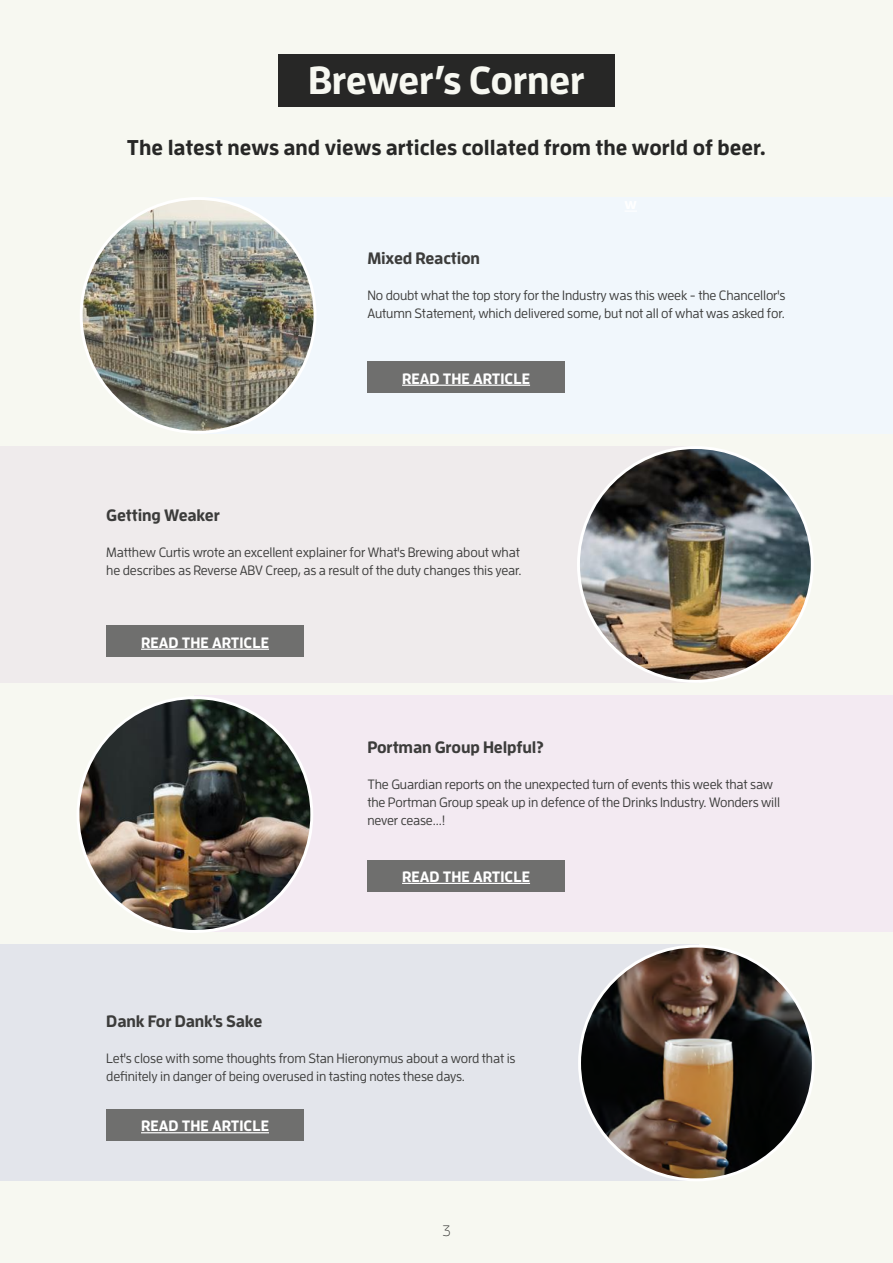
<style>
.page{position:relative;width:893px;height:1263px;background:#f7f8f1}
.page>*{position:absolute;margin:0;border:0;box-sizing:border-box;transform-origin:0 0}
.t1{font:700 39px "Enzo OT";letter-spacing:-.01em;color:#f7f8f1}
.t2{font:700 21.3px "Enzo OT";color:#272726}
.t3{font:700 16.5px "Enzo OT";letter-spacing:-.01em;color:#3c3c3b}
.t4{font:700 15px "Enzo OT";color:#fff}
.t5{font:300 15px "Enzo OT";color:#272726}
.t6{font:500 13.5px/18px "Enzo OT";letter-spacing:-.01em;color:#3c3c3b}
</style>
<div class="page">
<div style="left:278px;top:54px;width:337px;height:53px;background:#272726"></div>
<div style="left:194px;top:197px;width:699px;height:237px;background:#f1f7fc"></div>
<img style="left:81px;top:198px;width:234px;height:234px;border-radius:117px">
<div style="left:0;top:446px;width:699px;height:237px;background:#efebec"></div>
<img style="left:578px;top:447px;width:234px;height:234px;border-radius:117px">
<div style="left:194px;top:695px;width:699px;height:237px;background:#f3eaf2"></div>
<img style="left:78px;top:698px;width:234px;height:233px;border-radius:117px">
<div style="left:0;top:944px;width:699px;height:237px;background:#e3e5eb"></div>
<img style="left:580px;top:946px;width:233px;height:234px;border-radius:117px">
<div style="left:106px;top:1109px;width:198px;height:32px;background:#6f6f6e"></div>
<hr style="left:141px;top:1132px;width:128px;height:1px;background:#fff">
<div style="left:367px;top:860px;width:198px;height:31px;background:#6f6f6e"></div>
<hr style="left:402px;top:883px;width:128px;height:1px;background:#fff">
<div style="left:106px;top:625px;width:198px;height:32px;background:#6f6f6e"></div>
<hr style="left:141px;top:649px;width:128px;height:1px;background:#fff">
<div style="left:367px;top:361px;width:198px;height:32px;background:#6f6f6e"></div>
<hr style="left:402px;top:385px;width:128px;height:1px;background:#fff">
<h1 class="t1" style="left:308px;top:55px;width:278px">Brewer’s Corner</h1>
<h2 class="t2" style="left:127px;top:134px;width:640px">The latest news and views articles collated from the world of beer.</h2>
<p class="t3" style="left:367px;top:247px;width:114px">Mixed Reaction</p>
<p class="t6" style="left:367px;top:286px;width:420px">No doubt what the top story for the Industry was this week - the Chancellor's<br>Autumn Statement, which delivered some, but not all of what was asked for.</p>
<p class="t4" style="left:402px;top:369px;width:129px">READ THE ARTICLE</p>
<p class="t3" style="left:106px;top:504px;width:115px">Getting Weaker</p>
<p class="t6" style="left:106px;top:543px;width:417px">Matthew Curtis wrote an excellent explainer for What's Brewing about what he describes as Reverse ABV Creep, as a result of the duty changes this year.</p>
<p class="t4" style="left:141px;top:633px;width:129px">READ THE ARTICLE</p>
<p class="t3" style="left:367px;top:737px;width:178px">Portman Group Helpful?</p>
<p class="t6" style="left:367px;top:775px;width:414px">The Guardian reports on the unexpected turn of events this week that saw the Portman Group speak up in defence of the Drinks Industry. Wonders will never cease...!</p>
<p class="t4" style="left:402px;top:867px;width:129px">READ THE ARTICLE</p>
<p class="t3" style="left:106px;top:1011px;width:158px">Dank For Dank's Sake</p>
<p class="t6" style="left:106px;top:1049px;width:411px">Let's close with some thoughts from Stan Hieronymus about a word that is definitely in danger of being overused in tasting notes these days.</p>
<p class="t4" style="left:141px;top:1116px;width:129px">READ THE ARTICLE</p>
<p class="t5" style="left:442px;top:1222px;width:10px">3</p>
</div>
